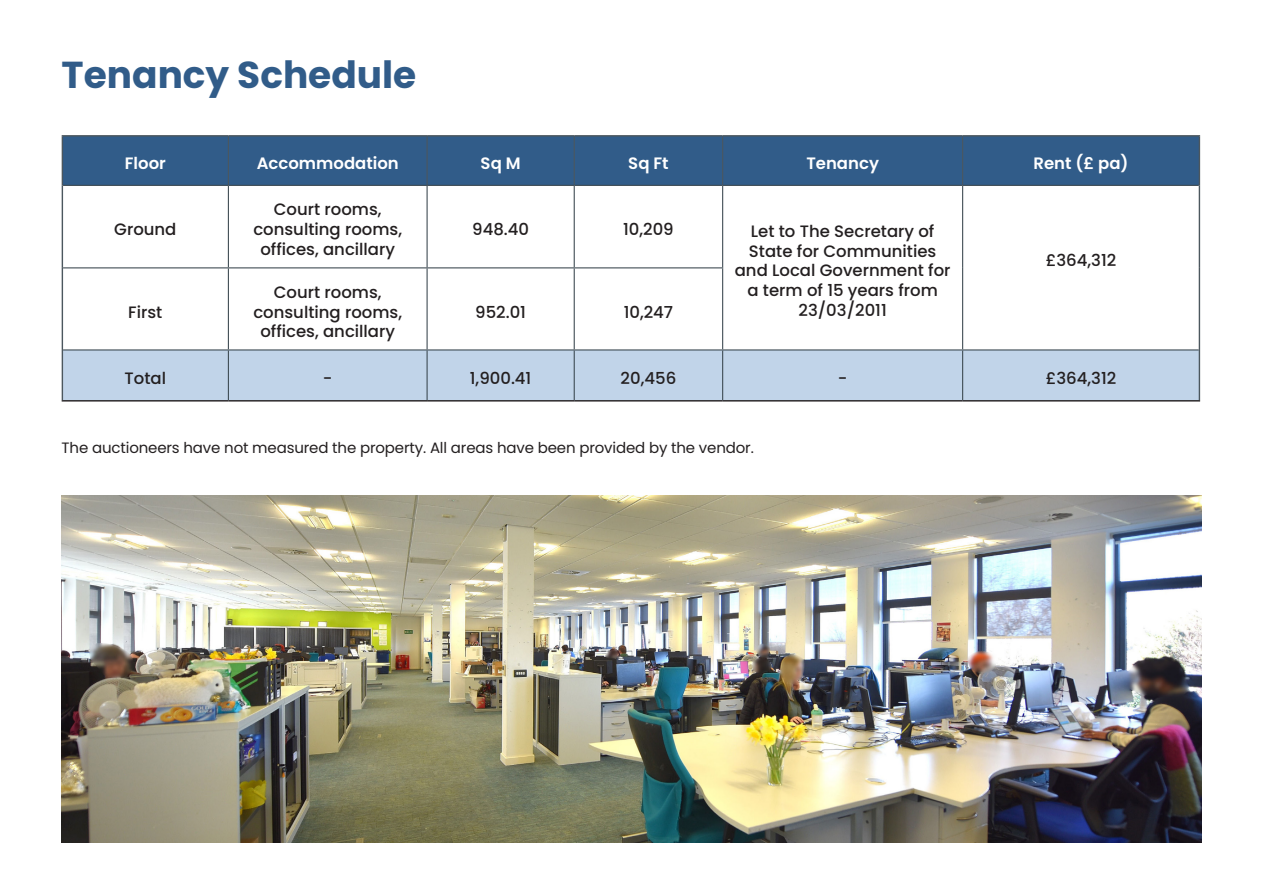
<style>
.page{position:relative;width:1263px;height:893px;background:#fff}
.page>*{position:absolute;margin:0;border:0;box-sizing:border-box;transform-origin:0 0}
.t1{font:700 37.5px "Poppins";color:#315c89}
.t2{font:500 16.5px/19.8px "Poppins";color:#231f20;text-align:center}
.t3{font:600 16.5px "Poppins";color:#fff}
.t4{font:15px "Poppins";letter-spacing:-.01em;color:#231f20}
</style>
<div class="page">
<div style="left:63px;top:137px;width:1136px;height:48px;background:#315c89"></div>
<div style="left:63px;top:350px;width:1136px;height:50px;background:#c1d4e9"></div>
<hr style="left:228px;top:137px;width:1px;height:48px;background:#4c575e">
<hr style="left:427px;top:137px;width:1px;height:48px;background:#4c575e">
<hr style="left:574px;top:137px;width:1px;height:48px;background:#4c575e">
<hr style="left:722px;top:137px;width:1px;height:48px;background:#4c575e">
<hr style="left:962px;top:137px;width:1px;height:48px;background:#4c575e">
<hr style="left:63px;top:185px;width:165px;height:1px;background:#38454d">
<hr style="left:228px;top:185px;width:199px;height:1px;background:#38454d">
<hr style="left:228px;top:186px;width:1px;height:81px;background:#38454d">
<hr style="left:427px;top:185px;width:147px;height:1px;background:#38454d">
<hr style="left:427px;top:186px;width:1px;height:81px;background:#38454d">
<hr style="left:574px;top:185px;width:149px;height:1px;background:#38454d">
<hr style="left:574px;top:186px;width:1px;height:81px;background:#38454d">
<hr style="left:723px;top:185px;width:240px;height:1px;background:#38454d">
<hr style="left:722px;top:186px;width:1px;height:81px;background:#38454d">
<hr style="left:963px;top:185px;width:236px;height:1px;background:#38454d">
<hr style="left:962px;top:186px;width:1px;height:82px;background:#38454d">
<hr style="left:63px;top:267px;width:165px;height:1px;background:#38454d">
<hr style="left:228px;top:267px;width:199px;height:1px;background:#38454d">
<hr style="left:228px;top:268px;width:1px;height:81px;background:#38454d">
<hr style="left:427px;top:267px;width:147px;height:1px;background:#38454d">
<hr style="left:427px;top:268px;width:1px;height:81px;background:#38454d">
<hr style="left:574px;top:267px;width:149px;height:1px;background:#38454d">
<hr style="left:574px;top:268px;width:1px;height:81px;background:#38454d">
<hr style="left:722px;top:268px;width:1px;height:81px;background:#38454d">
<hr style="left:962px;top:268px;width:1px;height:81px;background:#38454d">
<hr style="left:63px;top:349px;width:165px;height:1px;background:#38454d">
<hr style="left:228px;top:349px;width:199px;height:1px;background:#38454d">
<hr style="left:228px;top:350px;width:1px;height:50px;background:#38454d">
<hr style="left:427px;top:349px;width:147px;height:1px;background:#38454d">
<hr style="left:427px;top:350px;width:1px;height:50px;background:#38454d">
<hr style="left:574px;top:349px;width:149px;height:1px;background:#38454d">
<hr style="left:574px;top:350px;width:1px;height:50px;background:#38454d">
<hr style="left:723px;top:349px;width:240px;height:1px;background:#38454d">
<hr style="left:722px;top:350px;width:1px;height:50px;background:#38454d">
<hr style="left:963px;top:349px;width:236px;height:1px;background:#38454d">
<hr style="left:962px;top:350px;width:1px;height:50px;background:#38454d">
<hr style="left:62px;top:400px;width:166px;height:2px;background:#231f20">
<hr style="left:228px;top:400px;width:199px;height:2px;background:#231f20">
<hr style="left:427px;top:400px;width:147px;height:2px;background:#231f20">
<hr style="left:574px;top:400px;width:149px;height:2px;background:#231f20">
<hr style="left:723px;top:400px;width:240px;height:2px;background:#231f20">
<hr style="left:963px;top:400px;width:237px;height:2px;background:#231f20">
<hr style="left:963px;top:135px;width:237px;height:2px;background:#4c575e">
<hr style="left:1199px;top:137px;width:1px;height:48px;background:#4c575e">
<hr style="left:723px;top:135px;width:240px;height:2px;background:#4c575e">
<hr style="left:574px;top:135px;width:149px;height:2px;background:#4c575e">
<hr style="left:427px;top:135px;width:147px;height:2px;background:#4c575e">
<hr style="left:228px;top:135px;width:199px;height:2px;background:#4c575e">
<hr style="left:62px;top:135px;width:166px;height:2px;background:#4c575e">
<hr style="left:62px;top:137px;width:1px;height:48px;background:#4c575e">
<hr style="left:62px;top:185px;width:1px;height:83px;background:#4c575e">
<hr style="left:1199px;top:185px;width:1px;height:83px;background:#4c575e">
<hr style="left:62px;top:268px;width:1px;height:82px;background:#4c575e">
<hr style="left:1199px;top:268px;width:1px;height:82px;background:#4c575e">
<hr style="left:62px;top:350px;width:1px;height:50px;background:#4c575e">
<hr style="left:1199px;top:350px;width:1px;height:50px;background:#4c575e">
<img style="left:62px;top:495px;width:1139px;height:347px">
<p class="t1" style="left:62px;top:53px;width:356px">Tenancy Schedule</p>
<p class="t3" style="left:125px;top:154px;width:43px">Floor</p>
<p class="t3" style="left:257px;top:154px;width:144px">Accommodation</p>
<p class="t3" style="left:481px;top:154px;width:41px">Sq M</p>
<p class="t3" style="left:628px;top:154px;width:42px">Sq Ft</p>
<p class="t3" style="left:806px;top:154px;width:74px">Tenancy</p>
<p class="t3" style="left:1033px;top:154px;width:97px">Rent (£ pa)</p>
<p class="t2" style="left:114px;top:220px;width:64px">Ground</p>
<p class="t2" style="left:128px;top:302px;width:36px">First</p>
<p class="t2" style="left:274px;top:200px;width:109px">Court rooms,</p>
<p class="t2" style="left:253px;top:220px;width:150px">consulting rooms,</p>
<p class="t2" style="left:260px;top:239px;width:136px">offices, ancillary</p>
<p class="t2" style="left:274px;top:282px;width:109px">Court rooms,</p>
<p class="t2" style="left:253px;top:302px;width:150px">consulting rooms,</p>
<p class="t2" style="left:260px;top:322px;width:136px">offices, ancillary</p>
<p class="t2" style="left:472px;top:220px;width:58px">948.40</p>
<p class="t2" style="left:623px;top:220px;width:52px">10,209</p>
<p class="t2" style="left:735px;top:221px;width:217px">Let to The Secretary of<br>State for Communities and Local Government for a term of 15 years from<br>23/03/2011</p>
<p class="t2" style="left:475px;top:302px;width:52px">952.01</p>
<p class="t2" style="left:624px;top:302px;width:51px">10,247</p>
<p class="t2" style="left:1046px;top:251px;width:72px">£364,312</p>
<p class="t2" style="left:125px;top:368px;width:43px">Total</p>
<p class="t2" style="left:323px;top:368px;width:11px">-</p>
<p class="t2" style="left:470px;top:368px;width:63px">1,900.41</p>
<p class="t2" style="left:621px;top:368px;width:57px">20,456</p>
<p class="t2" style="left:838px;top:368px;width:11px">-</p>
<p class="t2" style="left:1046px;top:368px;width:72px">£364,312</p>
<p class="t4" style="left:62px;top:439px;width:694px">The auctioneers have not measured the property. All areas have been provided by the vendor.</p>
</div>
